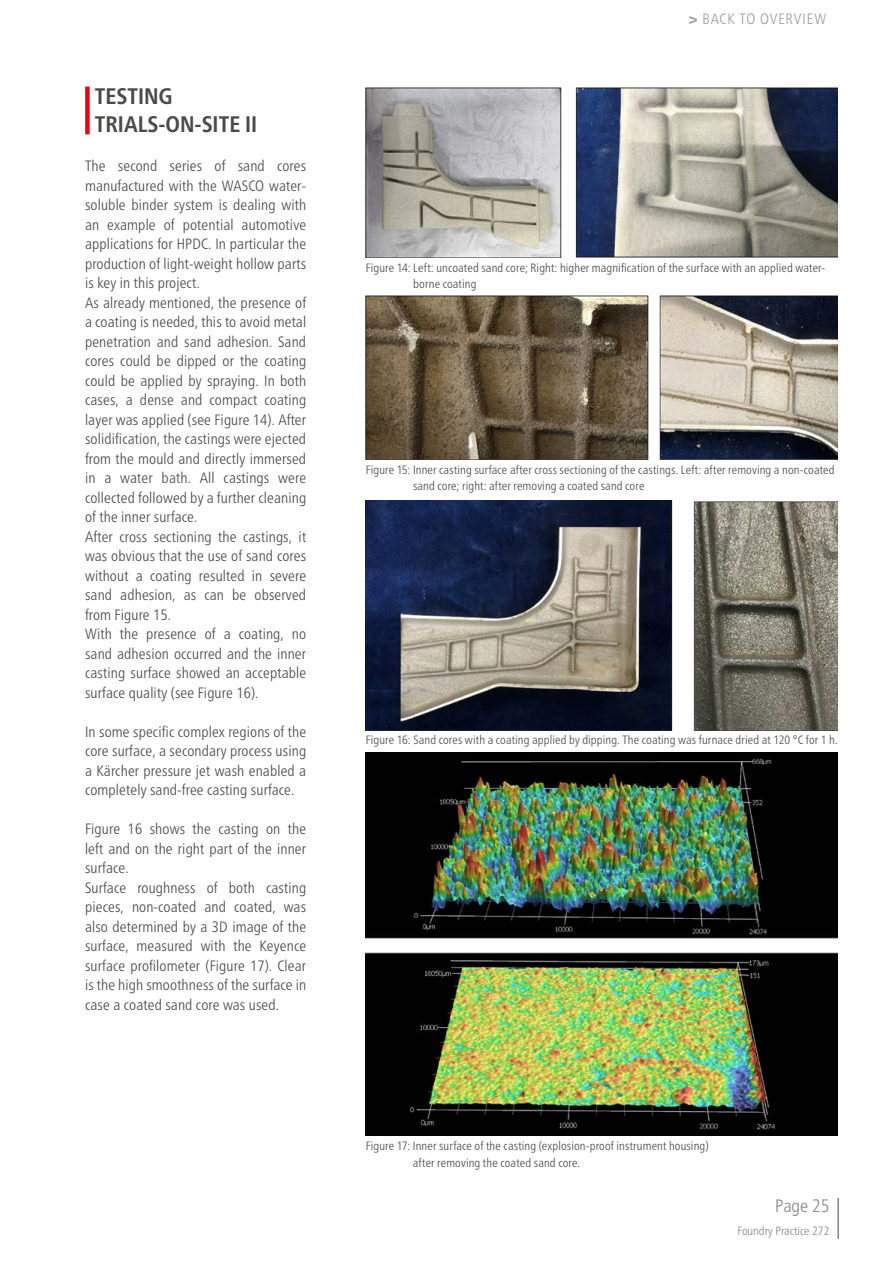
<style>
.page{position:relative;width:893px;height:1263px;background:#fff}
.page>*{position:absolute;margin:0;border:0;box-sizing:border-box;transform-origin:0 0}
.t1{font:700 condensed 22.5px/28.5px "Frutiger Neue LTW1 G";color:#4a4a49}
.t2{font:300 condensed 18px "Frutiger Neue LTW1 G";color:#878787}
.t3{font:300 condensed 15px/19.5px "Frutiger Neue LTW1 G";letter-spacing:.01em;color:#4a4a49}
.t4{font:300 condensed 15px "Frutiger Neue LTW1 G";letter-spacing:.05em;color:#9d9d9c}
.t5{font:300 condensed 12.15px/16.8px "Frutiger Neue LTW1 G";letter-spacing:.01em;color:#4a4a49}
.t6{font:300 condensed 12px "Frutiger Neue LTW1 G";color:#878787}
.s1{font-weight:700}
</style>
<div class="page">
<hr style="left:837px;top:1198px;width:2px;height:41px;background:#878787">
<div style="left:85px;top:87px;width:5px;height:47px;background:#e3051a"></div>
<img style="left:366px;top:87px;width:472px;height:171px">
<img style="left:366px;top:296px;width:472px;height:164px">
<img style="left:366px;top:500px;width:472px;height:230px">
<img style="left:366px;top:753px;width:472px;height:382px">
<h1 class="t1" style="left:95px;top:82px;width:164px">TESTING<br>TRIALS-ON-SITE II</h1>
<p class="t3" style="left:85px;top:156px;width:223px">The second series of sand cores manufactured with the WASCO water&shy;soluble binder system is dealing with an example of potential automotive applications for HPDC. In particular the production of light-weight hollow parts is key in this project.<br>As already mentioned, the presence of a coating is needed, this to avoid metal penetration and sand adhesion. Sand cores could be dipped or the coating could be applied by spraying. In both cases, a dense and compact coating layer was applied (see Figure 14). After solidification, the castings were ejected from the mould and directly immersed in a water bath. All castings were collected followed by a further cleaning of the inner surface.<br>After cross sectioning the castings, it was obvious that the use of sand cores without a coating resulted in severe sand adhesion, as can be observed from Figure 15.<br>With the presence of a coating, no sand adhesion occurred and the inner casting surface showed an acceptable surface quality (see Figure 16).</p>
<p class="t3" style="left:85px;top:721px;width:223px;text-align:justify">In some specific complex regions of the core surface, a secondary process using a Kärcher pressure jet wash enabled a completely sand-free casting surface.</p>
<p class="t3" style="left:85px;top:819px;width:223px">Figure 16 shows the casting on the left and on the right part of the inner surface.<br>Surface roughness of both casting pieces, non-coated and coated, was also determined by a 3D image of the surface, measured with the Keyence surface profilometer (Figure 17). Clear is the high smoothness of the surface in case a coated sand core was used.</p>
<p class="t4" style="left:689px;top:10px;width:139px"><span class="s1">&gt;</span> BACK TO OVERVIEW</p>
<p class="t5" style="left:413px;top:259px;width:413px;text-indent:-48px">Figure 14: Left: uncoated sand core; Right: higher magnification of the surface with an applied water&shy;borne coating</p>
<p class="t5" style="left:413px;top:461px;width:423px;text-indent:-47px">Figure 15: Inner casting surface after cross sectioning of the castings. Left: after removing a non-coated sand core; right: after removing a coated sand core</p>
<p class="t5" style="left:366px;top:731px;width:474px">Figure 16: Sand cores with a coating applied by dipping. The coating was furnace dried at 120 °C for 1 h.</p>
<p class="t5" style="left:413px;top:1137px;width:297px;text-indent:-47px">Figure 17: Inner surface of the casting (explosion-proof instrument housing) after removing the coated sand core.</p>
<p class="t2" style="left:775px;top:1195px;width:56px">Page 25</p>
<p class="t6" style="left:737px;top:1224px;width:93px">Foundry Practice 272</p>
</div>
